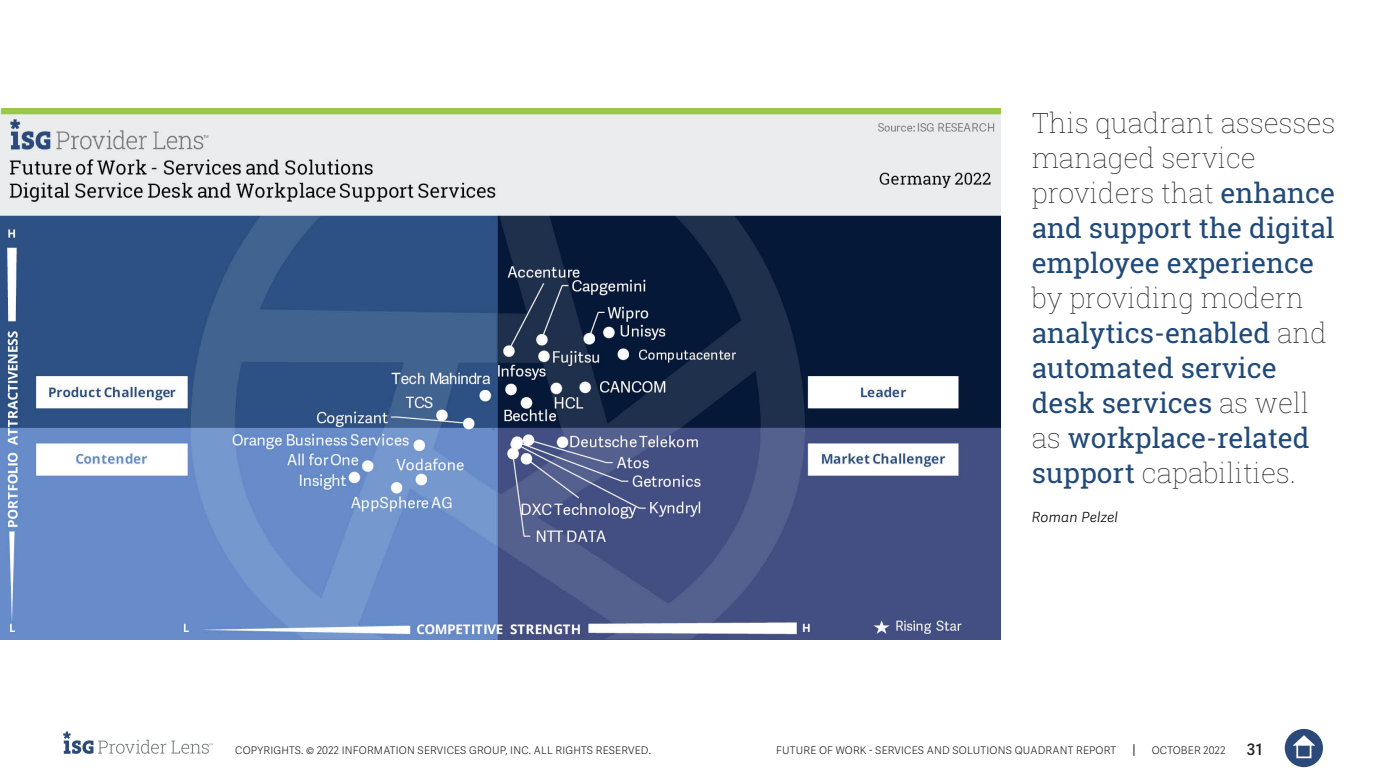
<style>
.page{position:relative;width:1386px;height:780px;background:#fff}
.page>*{position:absolute;margin:0;border:0;box-sizing:border-box;transform-origin:0 0}
.t1{font:28px/35px "Roboto Slab";color:#214a79}
.t2{font:600 15.75px "Adelle Sans";color:#231f20}
.t3{font:italic 300 14px "Adelle Sans";letter-spacing:.02em;color:#000}
.t4{font:300 10.5px "Adelle Sans";letter-spacing:.02em;color:#231f20}
.s1{font-weight:100;color:#231f20}
</style>
<div class="page">
<svg style="left:1133px;top:744px;width:1px;height:12px"></svg>
<div style="left:1285px;top:729px;width:38px;height:38px;background:#2b4a79;border-radius:50%"></div>
<svg style="left:1293px;top:735px;width:22px;height:10px"></svg>
<div style="left:1296px;top:743px;width:15px;height:15px;border:2px solid #fff"></div>
<svg style="left:63px;top:731px;width:150px;height:23px"></svg>
<img style="left:0;top:109px;width:1001px;height:530px">
<p class="t1" style="left:1032px;top:105px;width:305px"><span class="s1">This quadrant assesses managed service providers that</span> enhance and support the digital employee experience <span class="s1">by providing modern </span>analytics-enabled <span class="s1">and </span>automated service desk services <span class="s1">as well as</span> workplace-related support <span class="s1">capabilities.</span></p>
<p class="t3" style="left:1032px;top:509px;width:88px">Roman Pelzel</p>
<p class="t4" style="left:235px;top:744px;width:417px">COPYRIGHTS. © 2022 INFORMATION SERVICES GROUP, INC. ALL RIGHTS RESERVED.</p>
<p class="t4" style="left:776px;top:744px;width:341px">FUTURE OF WORK - SERVICES AND SOLUTIONS QUADRANT REPORT</p>
<p class="t4" style="left:1152px;top:744px;width:75px">OCTOBER 2022</p>
<p class="t2" style="left:1247px;top:740px;width:17px">31</p>
</div>
